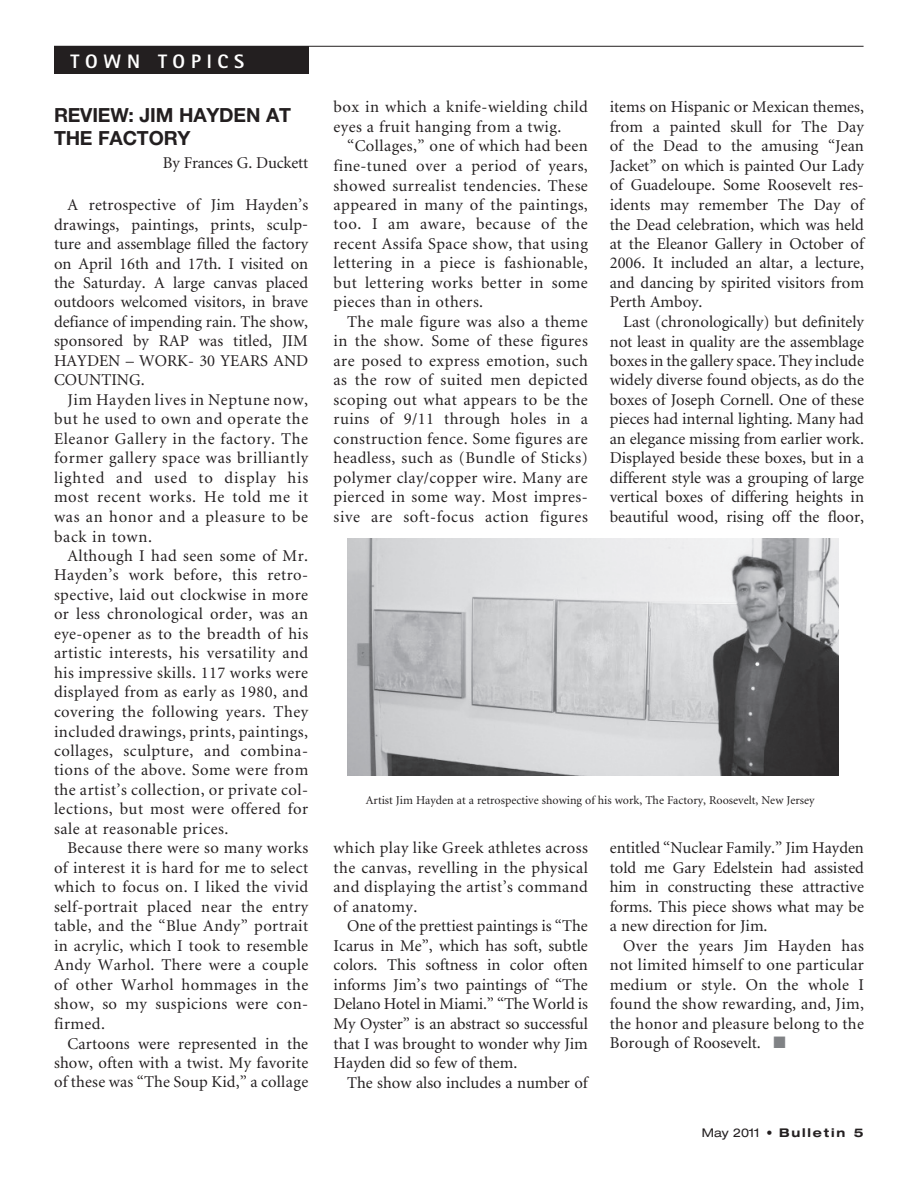
<style>
.page{position:relative;width:918px;height:1188px;background:#fff}
.page>*{position:absolute;margin:0;border:0;box-sizing:border-box;transform-origin:0 0}
.t1{font:700 19.5px/23.5px "Helvetica Neue";letter-spacing:-.01em;color:#231f20}
.t2{font:800 19.5px "Agfa Rotis Sans Serif";letter-spacing:.3em;color:#fff}
.t3{font:16.5px/19.5px "Minion";letter-spacing:.02em;color:#231f20;text-align:justify}
.t4{font:16.5px "Minion";color:#231f20}
.t5{font:16.5px "Minion";letter-spacing:-.01em;color:#231f20}
.t6{font:12px "Minion";color:#231f20}
.t7{font:700 expanded 12px "Helvetica Neue";letter-spacing:.15em;color:#231f20}
.s1{color:#808285}
.s2{font-weight:400}
</style>
<div class="page">
<hr style="left:54px;top:46px;width:810px;height:1px;background:#231f20">
<div style="left:54px;top:47px;width:254px;height:27px;background:#231f20"></div>
<img style="left:347px;top:538px;width:491px;height:237px">
<p class="t2" style="left:71px;top:49px;width:175px">TOWN TOPICS</p>
<p class="t1" style="left:54px;top:103px;width:239px">REVIEW: JIM HAYDEN AT<br>THE FACTORY</p>
<p class="t5" style="left:163px;top:155px;width:147px">By Frances G. Duckett</p>
<p class="t3" style="left:54px;top:196px;width:256px;text-indent:13px">A retrospective of Jim Hayden’s drawings, paintings, prints, sculp&shy;ture and assemblage filled the factory on April 16th and 17th. I visited on the Saturday. A large canvas placed outdoors welcomed visitors, in brave defiance of impending rain. The show, sponsored by RAP was titled, JIM HAYDEN – WORK- 30 YEARS AND COUNTING.</p>
<p class="t3" style="left:54px;top:391px;width:256px;text-indent:13px">Jim Hayden lives in Neptune now, but he used to own and operate the Eleanor Gallery in the factory. The former gallery space was brilliantly lighted and used to display his most recent works. He told me it was an honor and a pleasure to be back in town.</p>
<p class="t3" style="left:54px;top:547px;width:256px;text-indent:13px">Although I had seen some of Mr.<br>Hayden’s work before, this retro&shy;spective, laid out clockwise in more or less chronological order, was an eye-opener as to the breadth of his artistic interests, his versatility and his impressive skills. 117 works were displayed from as early as 1980, and covering the following years. They included drawings, prints, paintings, collages, sculpture, and combina&shy;tions of the above. Some were from the artist’s collection, or private col&shy;lections, but most were offered for sale at reasonable prices.</p>
<p class="t3" style="left:54px;top:839px;width:256px;text-indent:13px">Because there were so many works of interest it is hard for me to select which to focus on. I liked the vivid self-portrait placed near the entry table, and the “Blue Andy” portrait in acrylic, which I took to resemble Andy Warhol. There were a couple of other Warhol hommages in the show, so my suspicions were con&shy;firmed.</p>
<p class="t3" style="left:54px;top:1034px;width:256px;text-indent:13px">Cartoons were represented in the show, often with a twist. My favorite of these was “The Soup Kid,” a collage</p>
<p class="t3" style="left:334px;top:98px;width:256px">box in which a knife-wielding child eyes a fruit hanging from a twig.</p>
<p class="t3" style="left:334px;top:137px;width:256px;text-indent:13px">“Collages,” one of which had been fine-tuned over a period of years, showed surrealist tendencies. These appeared in many of the paintings, too. I am aware, because of the recent Assifa Space show, that using lettering in a piece is fashionable, but lettering works better in some pieces than in others.</p>
<p class="t3" style="left:334px;top:313px;width:256px;text-indent:13px">The male figure was also a theme in the show. Some of these figures are posed to express emotion, such as the row of suited men depicted scoping out what appears to be the ruins of 9/11 through holes in a construction fence. Some figures are headless, such as (Bundle of Sticks) polymer clay/copper wire. Many are pierced in some way. Most impres&shy;sive are soft-focus action figures</p>
<p class="t3" style="left:610px;top:98px;width:256px">items on Hispanic or Mexican themes, from a painted skull for The Day of the Dead to the amusing “Jean Jacket” on which is painted Our Lady of Guadeloupe. Some Roosevelt res&shy;idents may remember The Day of the Dead celebration, which was held at the Eleanor Gallery in October of 2006. It included an altar, a lecture, and dancing by spirited visitors from Perth Amboy.</p>
<p class="t3" style="left:610px;top:313px;width:256px;text-indent:14px">Last (chronologically) but definitely not least in quality are the assemblage boxes in the gallery space. They include widely diverse found objects, as do the boxes of Joseph Cornell. One of these pieces had internal lighting. Many had an elegance missing from earlier work.<br>Displayed beside these boxes, but in a different style was a grouping of large vertical boxes of differing heights in beautiful wood, rising off the floor,</p>
<p class="t6" style="left:366px;top:794px;width:450px">Artist Jim Hayden at a retrospective showing of his work, The Factory, Roosevelt, New Jersey</p>
<p class="t3" style="left:334px;top:839px;width:256px">which play like Greek athletes across the canvas, revelling in the physical and displaying the artist’s command of anatomy.</p>
<p class="t3" style="left:334px;top:917px;width:256px;text-indent:13px">One of the prettiest paintings is “The Icarus in Me”, which has soft, subtle colors. This softness in color often informs Jim’s two paintings of “The Delano Hotel in Miami.” “The World is My Oyster” is an abstract so successful that I was brought to wonder why Jim Hayden did so few of them.</p>
<p class="t4" style="left:347px;top:1074px;width:242px">The show also includes a number of</p>
<p class="t3" style="left:610px;top:839px;width:256px">entitled “Nuclear Family.” Jim Hayden told me Gary Edelstein had assisted him in constructing these attractive forms. This piece shows what may be a new direction for Jim.</p>
<p class="t3" style="left:610px;top:937px;width:256px;text-indent:14px">Over the years Jim Hayden has not limited himself to one particular medium or style. On the whole I found the show rewarding, and, Jim, the honor and pleasure belong to the Borough of Roosevelt. <span class="s1">■</span></p>
<p class="t7" style="left:702px;top:1125px;width:163px"><span class="s2">May 2011</span> • Bulletin 5</p>
</div>
